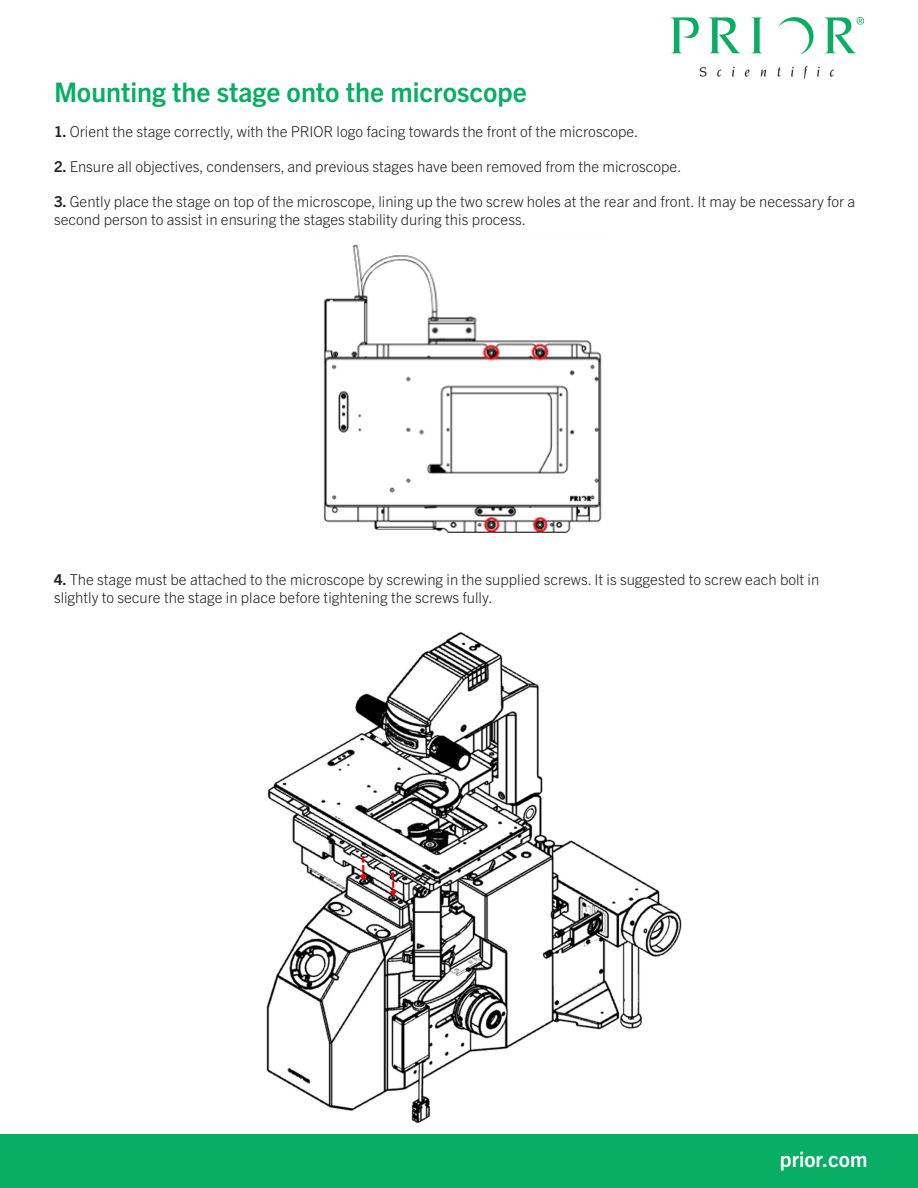
<style>
.page{position:relative;width:918px;height:1188px;background:#fff}
.page>*{position:absolute;margin:0;border:0;box-sizing:border-box;transform-origin:0 0}
.Sub_Heading{font:700 27px "Trade Gothic Next LT Pro";color:#08ae64}
.t1{font:700 21px "Trade Gothic Next LT Pro";color:#fff}
.t2{font:300 15px/18px "Trade Gothic Next LT Pro";color:#231f20}
.s1{font-weight:700}
</style>
<div class="page">
<img style="left:672px;top:17px;width:192px;height:61px">
<div style="left:0;top:1134px;width:918px;height:54px;background:#08ae64"></div>
<img style="left:323px;top:244px;width:279px;height:289px">
<img style="left:266px;top:632px;width:416px;height:492px">
<p class="Sub_Heading" style="left:54px;top:73px;width:474px">Mounting the stage onto the microscope</p>
<p class="t2" style="left:54px;top:121px;width:586px"><span class="s1">1.</span> Orient the stage correctly, with the PRIOR logo facing towards the front of the microscope.</p>
<p class="t2" style="left:54px;top:156px;width:629px"><span class="s1">2.</span> Ensure all objectives, condensers, and previous stages have been removed from the microscope.</p>
<p class="t2" style="left:54px;top:191px;width:803px"><span class="s1">3.</span> Gently place the stage on top of the microscope, lining up the two screw holes at the rear and front. It may be necessary for a second person to assist in ensuring the stages stability during this process.</p>
<p class="t2" style="left:54px;top:569px;width:767px"><span class="s1">4.</span> The stage must be attached to the microscope by screwing in the supplied screws. It is suggested to screw each bolt in slightly to secure the stage in place before tightening the screws fully.</p>
<h2 class="t1" style="left:780px;top:1145px;width:89px">prior.com</h2>
</div>
